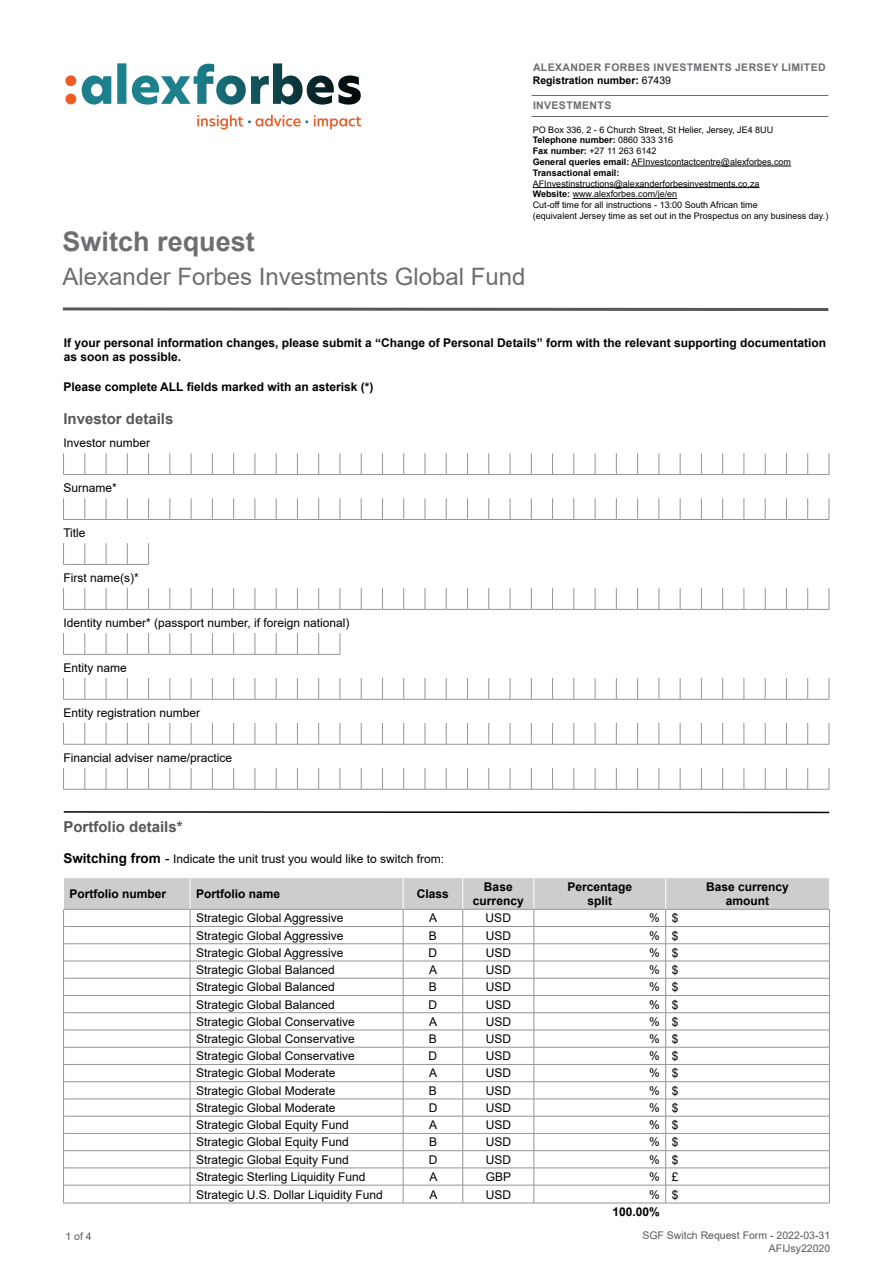
<style>
.page{position:relative;width:893px;height:1263px;background:#fff}
.page>*{position:absolute;margin:0;border:0;box-sizing:border-box;transform-origin:0 0}
.t1{font:700 27px "Arial";color:#6d6e71}
.t2{font:24px "Arial";color:#6d6e71}
.t3{font:700 15px "Arial";color:#575757}
.t4{font:12px "Arial";color:#000}
.t5{font:700 12px/14.4px "Arial";color:#000;text-align:center}
.t6{font:700 10.5px/12.6px "Arial";letter-spacing:.035em;color:#6d6e71}
.t7{font:10.5px/12.6px "Arial";color:#58595b;text-align:right}
.t8{font:9px/10.8px "Arial";color:#000}
.s1{color:#000}
.s2{font-weight:400;color:#000}
.s3{font-weight:700}
.s4{font-weight:700;font-size:13.5px}
.s5{font-size:13.5px}
</style>
<div class="page">
<svg style="left:63px;top:453px;width:767px;height:22px"></svg>
<svg style="left:63px;top:498px;width:767px;height:22px"></svg>
<svg style="left:63px;top:543px;width:86px;height:22px"></svg>
<svg style="left:63px;top:588px;width:767px;height:22px"></svg>
<svg style="left:63px;top:633px;width:278px;height:22px"></svg>
<svg style="left:63px;top:678px;width:767px;height:22px"></svg>
<svg style="left:63px;top:723px;width:767px;height:22px"></svg>
<svg style="left:63px;top:768px;width:767px;height:22px"></svg>
<svg style="left:63px;top:878px;width:767px;height:325px"></svg>
<hr style="left:63px;top:1203px;width:127px;height:1px;background:#939598">
<hr style="left:190px;top:1203px;width:213px;height:1px;background:#939598">
<hr style="left:403px;top:1203px;width:60px;height:1px;background:#939598">
<hr style="left:463px;top:1203px;width:71px;height:1px;background:#939598">
<hr style="left:534px;top:1203px;width:132px;height:1px;background:#939598">
<hr style="left:666px;top:1203px;width:164px;height:1px;background:#939598">
<hr style="left:63px;top:878px;width:1px;height:31px;background:#fff">
<hr style="left:190px;top:878px;width:1px;height:31px;background:#fff">
<hr style="left:403px;top:878px;width:1px;height:31px;background:#fff">
<hr style="left:462px;top:878px;width:1px;height:31px;background:#fff">
<hr style="left:534px;top:878px;width:1px;height:31px;background:#fff">
<hr style="left:665px;top:878px;width:1px;height:31px;background:#fff">
<hr style="left:829px;top:878px;width:1px;height:31px;background:#fff">
<svg style="left:63px;top:811px;width:767px;height:3px"></svg>
<svg style="left:62px;top:307px;width:767px;height:4px;background:#808080"></svg>
<hr style="left:631px;top:166px;width:160px;height:1px;background:#000">
<hr style="left:533px;top:187px;width:227px;height:1px;background:#000">
<hr style="left:573px;top:198px;width:104px;height:1px;background:#000">
<hr style="left:531px;top:95px;width:297px;height:1px;background:#6d6e71">
<hr style="left:531px;top:116px;width:297px;height:1px;background:#6d6e71">
<svg style="left:82px;top:63px;width:279px;height:42px"></svg>
<div style="left:65px;top:75px;width:11px;height:11px;background:#f15a25;border-radius:50%"></div>
<div style="left:65px;top:94px;width:11px;height:10px;background:#f15a25;border-radius:50%"></div>
<svg style="left:314px;top:115px;width:47px;height:14px"></svg>
<svg style="left:197px;top:115px;width:111px;height:15px"></svg>
<h1 class="t1" style="left:63px;top:223px;width:194px">Switch request</h1>
<h2 class="t2" style="left:63px;top:260px;width:464px">Alexander Forbes Investments Global Fund</h2>
<p class="t6" style="left:533px;top:62px;width:294px">ALEXANDER FORBES INVESTMENTS JERSEY LIMITED<br><span class="s1">Registration number:</span> <span class="s2">67439</span></p>
<p class="t6" style="left:533px;top:99px;width:80px">INVESTMENTS</p>
<p class="t8" style="left:533px;top:124px;width:260px">PO Box 336, 2 - 6 Church Street, St Helier, Jersey, JE4 8UU <span class="s3">Telephone number:</span> 0860 333 316<br><span class="s3">Fax number:</span> +27 11 263 6142<br><span class="s3">General queries email:</span> AFInvestcontactcentre@alexforbes.com <span class="s3">Transactional email:</span></p>
<p class="t8" style="left:533px;top:178px;width:297px">AFInvestinstructions@alexanderforbesinvestments.co.za<br><span class="s3">Website:</span> www.alexforbes.com/je/en<br>Cut-off time for all instructions - 13:00 South African time<br>(equivalent Jersey time as set out in the Prospectus on any business day.)</p>
<p class="t5" style="left:64px;top:336px;width:764px;text-align:left">If your personal information changes, please submit a “Change of Personal Details” form with the relevant supporting documentation as soon as possible.</p>
<p class="t5" style="left:63px;top:380px;width:312px">Please complete ALL fields marked with an asterisk (*)</p>
<p class="t3" style="left:63px;top:408px;width:112px">Investor details</p>
<p class="t4" style="left:63px;top:435px;width:88px">Investor number</p>
<p class="t4" style="left:63px;top:480px;width:55px">Surname*</p>
<p class="t4" style="left:63px;top:525px;width:24px">Title</p>
<p class="t4" style="left:63px;top:570px;width:77px">First name(s)*</p>
<p class="t4" style="left:63px;top:615px;width:288px">Identity number* (passport number, if foreign national)</p>
<p class="t4" style="left:63px;top:659px;width:65px">Entity name</p>
<p class="t4" style="left:63px;top:704px;width:138px">Entity registration number</p>
<p class="t4" style="left:63px;top:749px;width:170px">Financial adviser name/practice</p>
<p class="t3" style="left:63px;top:816px;width:121px">Portfolio details*</p>
<p class="t4" style="left:63px;top:850px;width:382px"><span class="s4">Switching from</span> <span class="s5">-</span> Indicate the unit trust you would like to switch from:</p>
<p class="t5" style="left:70px;top:886px;width:98px">Portfolio number</p>
<p class="t5" style="left:196px;top:886px;width:86px">Portfolio name</p>
<p class="t5" style="left:417px;top:886px;width:34px">Class</p>
<p class="t5" style="left:473px;top:879px;width:52px">Base currency</p>
<p class="t5" style="left:567px;top:879px;width:66px">Percentage split</p>
<p class="t5" style="left:706px;top:879px;width:84px">Base currency amount</p>
<p class="t4" style="left:196px;top:910px;width:149px">Strategic Global Aggressive</p>
<p class="t4" style="left:429px;top:910px;width:10px">A</p>
<p class="t4" style="left:486px;top:910px;width:27px">USD</p>
<p class="t4" style="left:649px;top:910px;width:31px">% $</p>
<p class="t4" style="left:196px;top:927px;width:149px">Strategic Global Aggressive</p>
<p class="t4" style="left:429px;top:927px;width:10px">B</p>
<p class="t4" style="left:486px;top:927px;width:27px">USD</p>
<p class="t4" style="left:649px;top:927px;width:31px">% $</p>
<p class="t4" style="left:196px;top:944px;width:149px">Strategic Global Aggressive</p>
<p class="t4" style="left:429px;top:944px;width:10px">D</p>
<p class="t4" style="left:486px;top:944px;width:27px">USD</p>
<p class="t4" style="left:649px;top:944px;width:31px">% $</p>
<p class="t4" style="left:196px;top:961px;width:140px">Strategic Global Balanced</p>
<p class="t4" style="left:429px;top:961px;width:10px">A</p>
<p class="t4" style="left:486px;top:961px;width:27px">USD</p>
<p class="t4" style="left:649px;top:961px;width:31px">% $</p>
<p class="t4" style="left:196px;top:979px;width:140px">Strategic Global Balanced</p>
<p class="t4" style="left:429px;top:979px;width:10px">B</p>
<p class="t4" style="left:486px;top:979px;width:27px">USD</p>
<p class="t4" style="left:649px;top:979px;width:31px">% $</p>
<p class="t4" style="left:196px;top:996px;width:140px">Strategic Global Balanced</p>
<p class="t4" style="left:429px;top:996px;width:10px">D</p>
<p class="t4" style="left:486px;top:996px;width:27px">USD</p>
<p class="t4" style="left:649px;top:996px;width:31px">% $</p>
<p class="t4" style="left:196px;top:1013px;width:160px">Strategic Global Conservative</p>
<p class="t4" style="left:429px;top:1013px;width:10px">A</p>
<p class="t4" style="left:486px;top:1013px;width:27px">USD</p>
<p class="t4" style="left:649px;top:1013px;width:31px">% $</p>
<p class="t4" style="left:196px;top:1030px;width:160px">Strategic Global Conservative</p>
<p class="t4" style="left:429px;top:1030px;width:10px">B</p>
<p class="t4" style="left:486px;top:1030px;width:27px">USD</p>
<p class="t4" style="left:649px;top:1030px;width:31px">% $</p>
<p class="t4" style="left:196px;top:1048px;width:160px">Strategic Global Conservative</p>
<p class="t4" style="left:429px;top:1048px;width:10px">D</p>
<p class="t4" style="left:486px;top:1048px;width:27px">USD</p>
<p class="t4" style="left:649px;top:1048px;width:31px">% $</p>
<p class="t4" style="left:196px;top:1065px;width:141px">Strategic Global Moderate</p>
<p class="t4" style="left:429px;top:1065px;width:10px">A</p>
<p class="t4" style="left:486px;top:1065px;width:27px">USD</p>
<p class="t4" style="left:649px;top:1065px;width:31px">% $</p>
<p class="t4" style="left:196px;top:1082px;width:141px">Strategic Global Moderate</p>
<p class="t4" style="left:429px;top:1082px;width:10px">B</p>
<p class="t4" style="left:486px;top:1082px;width:27px">USD</p>
<p class="t4" style="left:649px;top:1082px;width:31px">% $</p>
<p class="t4" style="left:196px;top:1099px;width:141px">Strategic Global Moderate</p>
<p class="t4" style="left:429px;top:1099px;width:10px">D</p>
<p class="t4" style="left:486px;top:1099px;width:27px">USD</p>
<p class="t4" style="left:649px;top:1099px;width:31px">% $</p>
<p class="t4" style="left:196px;top:1117px;width:154px">Strategic Global Equity Fund</p>
<p class="t4" style="left:429px;top:1117px;width:10px">A</p>
<p class="t4" style="left:486px;top:1117px;width:27px">USD</p>
<p class="t4" style="left:649px;top:1117px;width:31px">% $</p>
<p class="t4" style="left:196px;top:1134px;width:154px">Strategic Global Equity Fund</p>
<p class="t4" style="left:429px;top:1134px;width:10px">B</p>
<p class="t4" style="left:486px;top:1134px;width:27px">USD</p>
<p class="t4" style="left:649px;top:1134px;width:31px">% $</p>
<p class="t4" style="left:196px;top:1151px;width:154px">Strategic Global Equity Fund</p>
<p class="t4" style="left:429px;top:1151px;width:10px">D</p>
<p class="t4" style="left:486px;top:1151px;width:27px">USD</p>
<p class="t4" style="left:649px;top:1151px;width:31px">% $</p>
<p class="t4" style="left:196px;top:1168px;width:171px">Strategic Sterling Liquidity Fund</p>
<p class="t4" style="left:429px;top:1168px;width:10px">A</p>
<p class="t4" style="left:486px;top:1168px;width:27px">GBP</p>
<p class="t4" style="left:649px;top:1168px;width:31px">% £</p>
<p class="t4" style="left:196px;top:1186px;width:188px">Strategic U.S. Dollar Liquidity Fund</p>
<p class="t4" style="left:429px;top:1186px;width:10px">A</p>
<p class="t4" style="left:486px;top:1186px;width:27px">USD</p>
<p class="t4" style="left:649px;top:1186px;width:31px">% $</p>
<p class="t5" style="left:612px;top:1205px;width:49px">100.00%</p>
<p class="t7" style="left:66px;top:1230px;width:28px">1 of 4</p>
<p class="t7" style="left:642px;top:1229px;width:189px">SGF Switch Request Form - 2022-03-31<br>AFIJsy22020</p>
</div>
